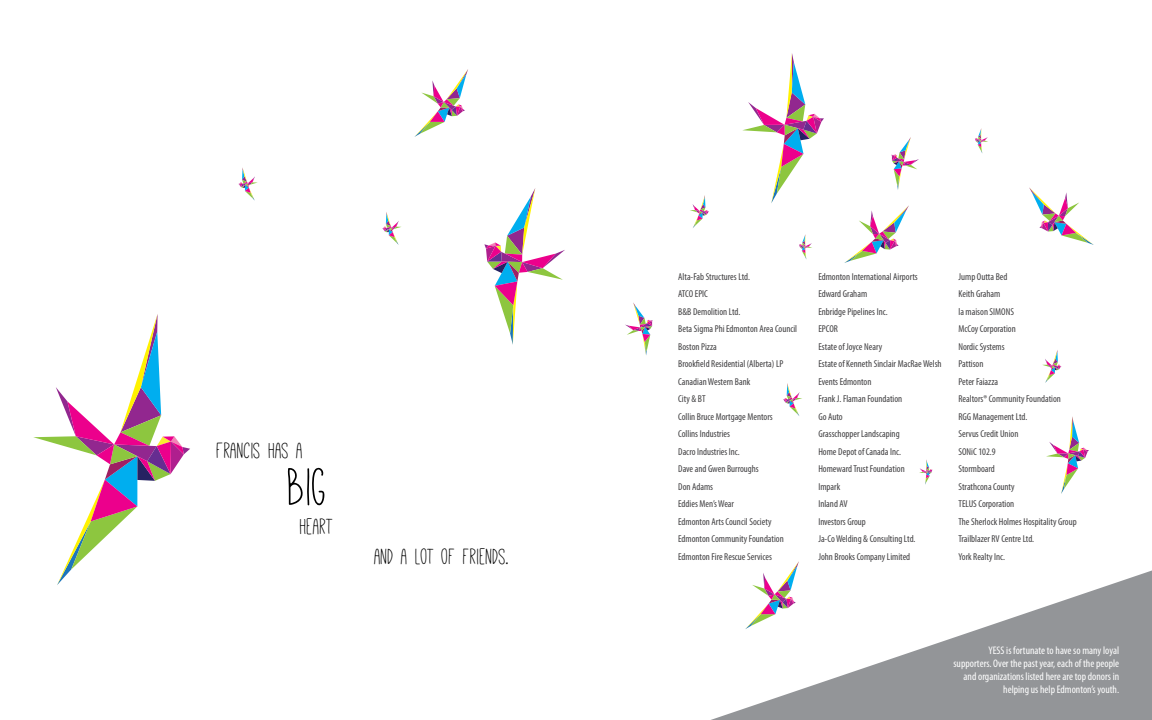
<style>
.page{position:relative;width:1152px;height:720px;background:#fff}
.page>*{position:absolute;margin:0;border:0;box-sizing:border-box;transform-origin:0 0}
.t1{font:59px "Mathlete Skinny";color:#000}
.t2{font:25px "Mathlete Skinny";color:#000}
.t3{font:condensed 11px/13.2px "Myriad Pro";color:#fff;text-align:right}
.t4{font:condensed 10px/17.5px "Myriad Pro";color:#414042}
</style>
<div class="page">
<svg style="left:711px;top:570px;width:441px;height:150px;fill:#939598"></svg>
<svg style="left:1029px;top:187px;width:65px;height:58px"></svg>
<svg style="left:844px;top:205px;width:65px;height:58px"></svg>
<svg style="left:414px;top:69px;width:54px;height:68px"></svg>
<svg style="left:745px;top:561px;width:54px;height:68px"></svg>
<svg style="left:484px;top:188px;width:81px;height:157px"></svg>
<svg style="left:742px;top:53px;width:82px;height:150px"></svg>
<svg style="left:1046px;top:416px;width:43px;height:78px"></svg>
<svg style="left:892px;top:137px;width:27px;height:53px"></svg>
<svg style="left:625px;top:302px;width:28px;height:53px"></svg>
<svg style="left:238px;top:167px;width:20px;height:34px"></svg>
<svg style="left:690px;top:195px;width:19px;height:33px"></svg>
<svg style="left:1042px;top:350px;width:19px;height:33px"></svg>
<svg style="left:382px;top:212px;width:19px;height:33px"></svg>
<svg style="left:783px;top:383px;width:19px;height:33px"></svg>
<svg style="left:975px;top:128px;width:13px;height:25px"></svg>
<svg style="left:799px;top:234px;width:13px;height:25px"></svg>
<svg style="left:919px;top:459px;width:14px;height:26px"></svg>
<svg style="left:33px;top:314px;width:157px;height:271px"></svg>
<h2 class="t2" style="left:217px;top:439px;width:88px">FRANCIS HAS A</h2>
<h1 class="t1" style="left:288px;top:458px;width:41px">BIG</h1>
<h2 class="t2" style="left:299px;top:515px;width:36px">HEART</h2>
<h2 class="t2" style="left:374px;top:545px;width:136px">AND A LOT OF FRIENDS.</h2>
<p class="t4" style="left:678px;top:268px;width:120px">Alta-Fab Structures Ltd.<br>ATCO EPIC<br>B&amp;B Demolition Ltd.<br>Beta Sigma Phi Edmonton Area Council<br>Boston Pizza<br>Brookfield Residential (Alberta) LP<br>Canadian Western Bank<br>City &amp; BT<br>Collin Bruce Mortgage Mentors<br>Collins Industries<br>Dacro Industries Inc.<br>Dave and Gwen Burroughs<br>Don Adams<br>Eddies Men’s Wear<br>Edmonton Arts Council Society<br>Edmonton Community Foundation<br>Edmonton Fire Rescue Services</p>
<p class="t4" style="left:818px;top:268px;width:125px">Edmonton International Airports<br>Edward Graham<br>Enbridge Pipelines Inc.<br>EPCOR<br>Estate of Joyce Neary<br>Estate of Kenneth Sinclair MacRae Welsh<br>Events Edmonton<br>Frank J. Flaman Foundation<br>Go Auto<br>Grasschopper Landscaping<br>Home Depot of Canada Inc.<br>Homeward Trust Foundation<br>Impark<br>Inland AV<br>Investors Group<br>Ja-Co Welding &amp; Consulting Ltd.<br>John Brooks Company Limited</p>
<p class="t4" style="left:958px;top:268px;width:120px">Jump Outta Bed<br>Keith Graham<br>la maison SIMONS<br>McCoy Corporation<br>Nordic Systems<br>Pattison<br>Peter Faiazza<br>Realtors® Community Foundation<br>RGG Management Ltd.<br>Servus Credit Union<br>SONiC 102.9<br>Stormboard<br>Strathcona County<br>TELUS Corporation<br>The Sherlock Holmes Hospitality Group<br>Trailblazer RV Centre Ltd.<br>York Realty Inc.</p>
<p class="t3" style="left:953px;top:643px;width:167px">YESS is fortunate to have so many loyal supporters. Over the past year, each of the people and organizations listed here are top donors in helping us help Edmonton’s youth.</p>
</div>
